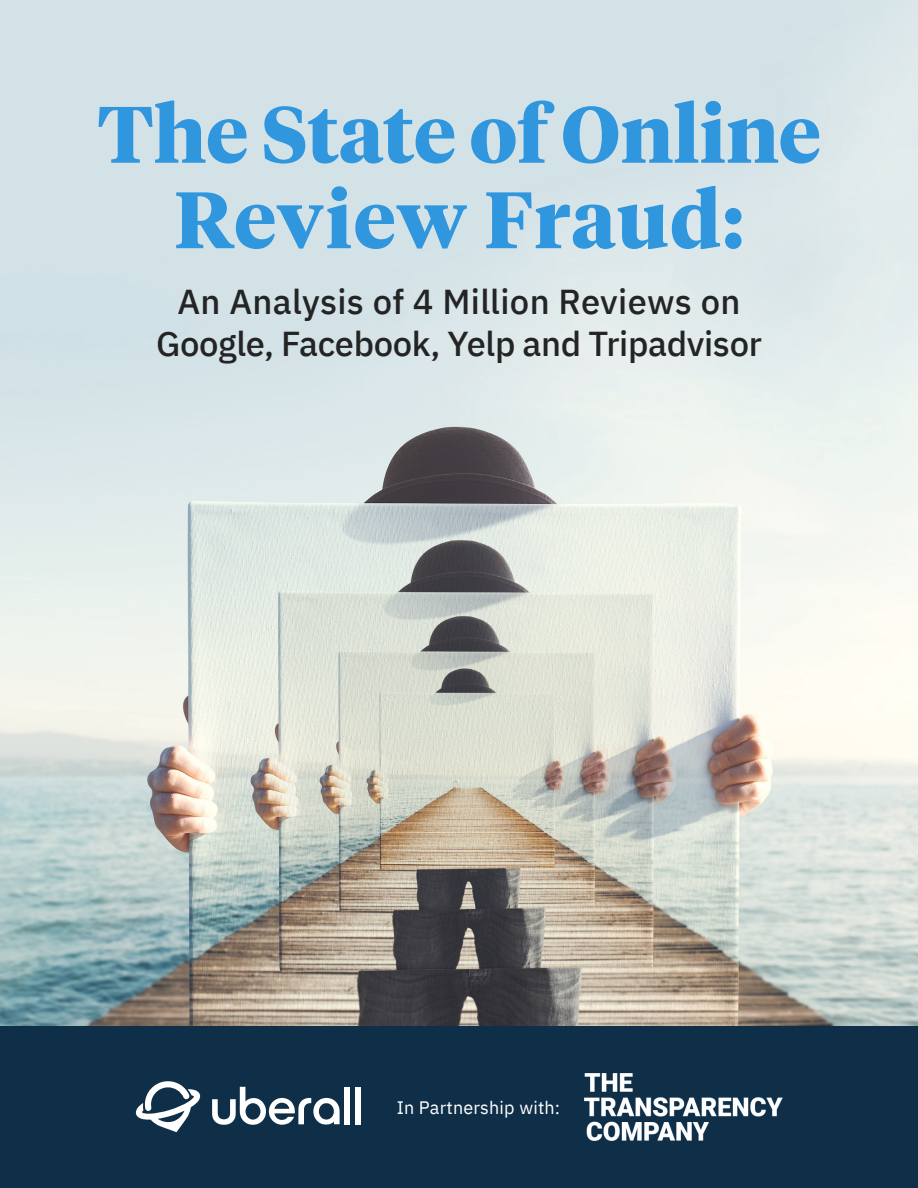
<style>
.page{position:relative;width:918px;height:1188px;background:#fff}
.page>*{position:absolute;margin:0;border:0;box-sizing:border-box;transform-origin:0 0}
.t1{font:700 79.5px/85.5px "Tiempos Headline";color:#3096de;text-align:center}
.t2{font:500 34.5px/42px "IBM Plex Sans";letter-spacing:-.01em;color:#242424;text-align:center}
.t3{font:18px "IBM Plex Sans";letter-spacing:.01em;color:#fff}
</style>
<div class="page">
<img style="left:0;top:0;width:918px;height:1026px">
<div style="left:0;top:1026px;width:918px;height:162px;background:#0f2f49"></div>
<svg style="left:135px;top:1081px;width:66px;height:51px"></svg>
<svg style="left:212px;top:1087px;width:128px;height:38px"></svg>
<div style="left:344px;top:1087px;width:6px;height:37px;background:#fff"></div>
<div style="left:355px;top:1087px;width:5px;height:37px;background:#fff"></div>
<img style="left:585px;top:1073px;width:197px;height:67px">
<h1 class="t1" style="left:97px;top:88px;width:725px">The State of Online<br>Review Fraud:</h1>
<p class="t2" style="left:156px;top:278px;width:607px">An Analysis of 4 Million Reviews on<br>Google, Facebook, Yelp and Tripadvisor</p>
<p class="t3" style="left:397px;top:1094px;width:165px">In Partnership with:</p>
</div>
